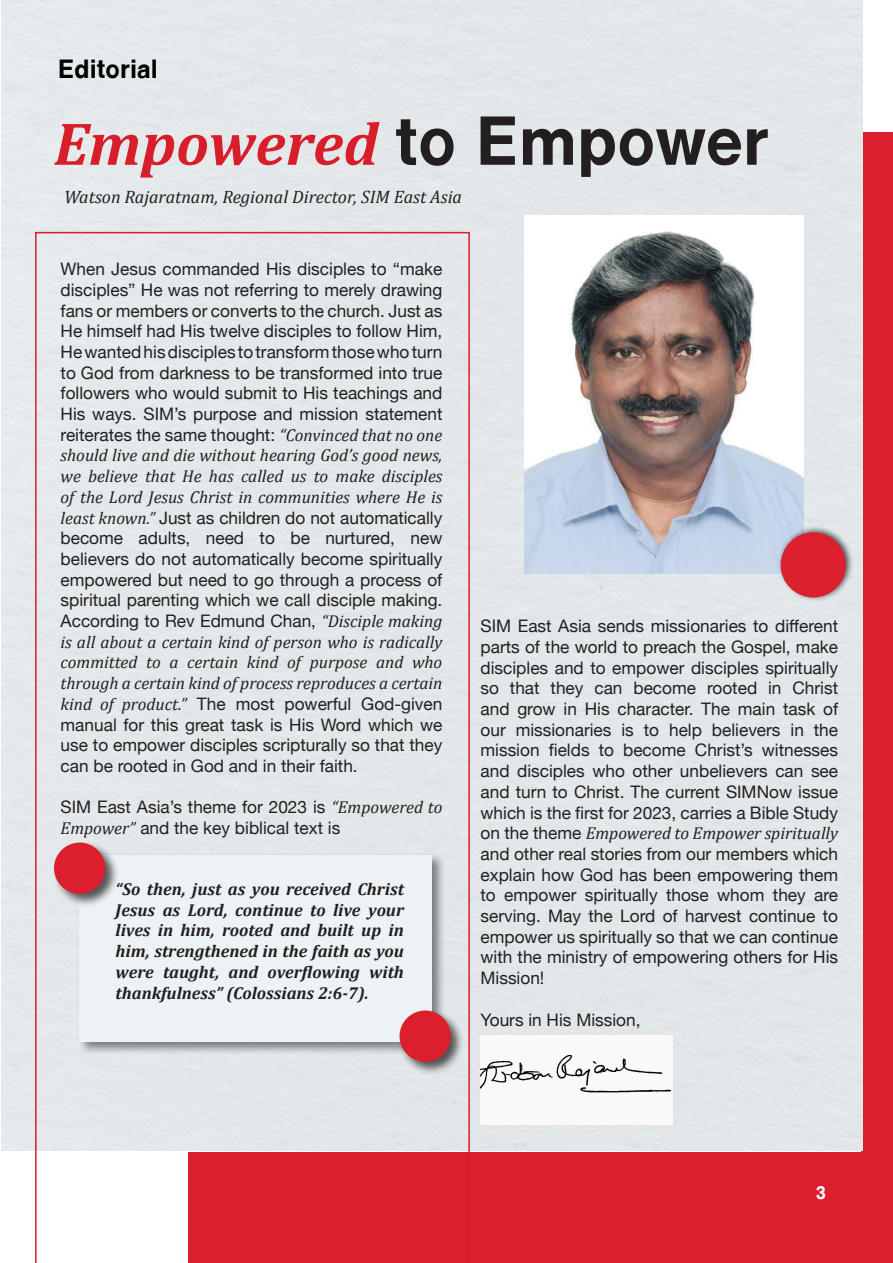
<style>
.page{position:relative;width:893px;height:1263px;background:#fff}
.page>*{position:absolute;margin:0;border:0;box-sizing:border-box;transform-origin:0 0}
.t1{font:italic 700 61.05px "Cambria";color:#d81e2b}
.t2{font:700 25.65px "Gr Helvetica";color:#000}
.t3{font:italic 18px "Cambria";color:#231f20}
.t4{font:700 18px "Gr Helvetica";color:#fff}
.t5{font:17.25px/20.7px "Helvetica Neue";color:#231f20;text-align:justify}
.t6{font:italic 700 17.25px/20.7px "Cambria";color:#231f20;text-align:justify}
.s1{font-family:"Gr Helvetica";font-style:normal;font-size:67.5px;color:#231f20}
.s2{font-family:"Cambria";font-style:italic}
</style>
<div class="page">
<div style="left:188px;top:1152px;width:705px;height:111px;background:#db1f2c"></div>
<div style="left:861px;top:132px;width:32px;height:1131px;background:#db1f2c"></div>
<div style="left:1px;top:0;width:861px;height:1150px;background:#e3e8e9"></div>
<img style="left:480px;top:1035px;width:192px;height:90px">
<img style="left:524px;top:216px;width:279px;height:358px">
<svg style="left:35px;top:232px;width:435px;height:1031px;background:#e4d9dc"></svg>
<div style="left:777px;top:525px;width:78px;height:77px;background:#231f20;opacity:.75"></div>
<div style="left:781px;top:532px;width:65px;height:65px;background:#db1f2c;border-radius:50%"></div>
<div style="left:398px;top:1009px;width:67px;height:67px;background:#231f20;opacity:.75"></div>
<div style="left:400px;top:1010px;width:51px;height:52px;background:#db1f2c;border-radius:50%"></div>
<div style="left:52px;top:841px;width:67px;height:67px;background:#231f20;opacity:.75"></div>
<div style="left:54px;top:842px;width:51px;height:52px;background:#db1f2c;border-radius:50%"></div>
<p class="t2" style="left:58px;top:55px;width:101px">Editorial</p>
<p class="t1" style="left:54px;top:107px;width:716px">Empowered <span class="s1">to Empower</span></p>
<p class="t3" style="left:64px;top:186px;width:399px">Watson Rajaratnam, Regional Director, SIM East Asia</p>
<p class="t5" style="left:61px;top:260px;width:383px">When Jesus commanded His disciples to “make disciples” He was not referring to merely drawing fans or members or converts to the church. Just as He himself had His twelve disciples to follow Him, He wanted his disciples to transform those who turn to God from darkness to be transformed into true followers who would submit to His teachings and His ways. SIM’s purpose and mission statement reiterates the same thought: <span class="s2">“Convinced that no one should live and die without hearing God’s good news, we believe that He has called us to make disciples of the Lord Jesus Christ in communities where He is least known.”</span> Just as children do not automatically become adults, need to be nurtured, new believers do not automatically become spiritually empowered but need to go through a process of spiritual parenting which we call disciple making.<br>According to Rev Edmund Chan, <span class="s2">“Disciple making is all about a certain kind of person who is radically committed to a certain kind of purpose and who through a certain kind of process reproduces a certain kind of product.”</span> The most powerful God-given manual for this great task is His Word which we use to empower disciples scripturally so that they can be rooted in God and in their faith.</p>
<p class="t5" style="left:61px;top:798px;width:383px">SIM East Asia’s theme for 2023 is <span class="s2">“Empowered to<br>Empower”</span> and the key biblical text is</p>
<p class="t6" style="left:116px;top:878px;width:290px">“So then, just as you received Christ Jesus as Lord, continue to live your lives in him, rooted and built up in him, strengthened in the faith as you were taught, and overflowing with thankfulness” (Colossians 2:6-7).</p>
<p class="t5" style="left:480px;top:617px;width:359px">SIM East Asia sends missionaries to different parts of the world to preach the Gospel, make disciples and to empower disciples spiritually so that they can become rooted in Christ and grow in His character. The main task of our missionaries is to help believers in the mission fields to become Christ’s witnesses and disciples who other unbelievers can see and turn to Christ. The current SIMNow issue which is the first for 2023, carries a Bible Study on the theme <span class="s2">Empowered to Empower spiritually </span>and other real stories from our members which explain how God has been empowering them to empower spiritually those whom they are serving. May the Lord of harvest continue to empower us spiritually so that we can continue with the ministry of empowering others for His Mission!</p>
<p class="t5" style="left:480px;top:1010px;width:162px">Yours in His Mission,</p>
<p class="t4" style="left:816px;top:1183px;width:11px">3</p>
</div>
